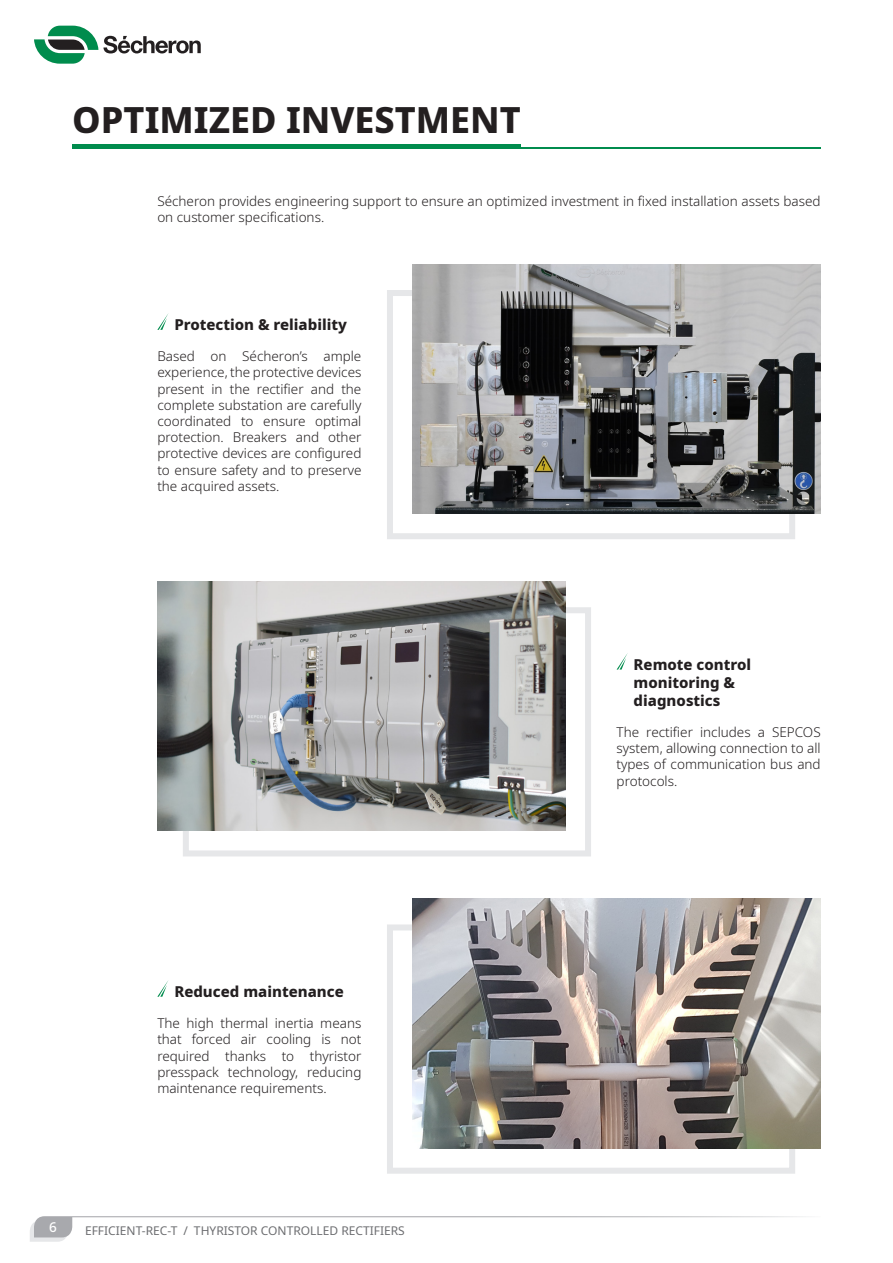
<style>
.page{position:relative;width:893px;height:1263px;background:#fff}
.page>*{position:absolute;margin:0;border:0;box-sizing:border-box;transform-origin:0 0}
.Title_H1{font:800 36px "Noto Sans";color:#231f20}
.Title_H3{font:800 15px "Noto Sans";color:#231f20}
.t1{font:300 13.5px/16.2px "Noto Sans";color:#231f20;text-align:justify}
.t2{font:500 13.5px "Noto Sans";color:#fff}
.t3{font:12px "Noto Sans";color:#6c6d70}
</style>
<div class="page">
<svg style="left:34px;top:26px;width:167px;height:38px"></svg>
<svg style="left:30px;top:1216px;width:776px;height:26px"></svg>
<hr style="left:72px;top:148px;width:749px;height:1px;background:#008c4d">
<hr style="left:72px;top:145px;width:449px;height:4px;background:#008c4d">
<svg style="left:157px;top:313px;width:12px;height:17px"></svg>
<div style="left:387px;top:290px;width:408px;height:249px;border:6px solid #e6e7e9"></div>
<img style="left:412px;top:264px;width:409px;height:250px">
<svg style="left:617px;top:653px;width:11px;height:16px"></svg>
<div style="left:183px;top:607px;width:408px;height:249px;border:6px solid #e6e7e9"></div>
<img style="left:157px;top:582px;width:409px;height:249px">
<svg style="left:157px;top:980px;width:12px;height:17px"></svg>
<div style="left:387px;top:924px;width:408px;height:250px;border:6px solid #e6e7e9"></div>
<img style="left:412px;top:899px;width:409px;height:249px">
<p class="Title_H1" style="left:72px;top:93px;width:450px">OPTIMIZED INVESTMENT</p>
<p class="t1" style="left:157px;top:193px;width:665px">Sécheron provides engineering support to ensure an optimized investment in fixed installation assets based on customer specifications.</p>
<p class="Title_H3" style="left:174px;top:313px;width:174px">Protection &amp; reliability</p>
<p class="t1" style="left:157px;top:349px;width:206px">Based on Sécheron’s ample experience, the protective devices present in the rectifier and the complete substation are carefully coordinated to ensure optimal protection. Breakers and other protective devices are configured to ensure safety and to preserve the acquired assets.</p>
<p class="Title_H3" style="left:174px;top:980px;width:171px">Reduced maintenance</p>
<p class="t1" style="left:157px;top:1015px;width:206px">The high thermal inertia means that forced air cooling is not required thanks to thyristor presspack technology, reducing maintenance requirements.</p>
<p class="t2" style="left:49px;top:1217px;width:9px">6</p>
<p class="t3" style="left:85px;top:1222px;width:201px">EFFICIENT-REC-T / THYRISTOR CONTR</p>
<p class="t3" style="left:301px;top:1222px;width:48px">OLLED RECTIFIER</p>
<p class="t3" style="left:398px;top:1222px;width:8px">S</p>
<p class="Title_H3" style="left:634px;top:653px;width:119px">Remote control</p>
<p class="Title_H3" style="left:634px;top:671px;width:103px">monitoring &amp;</p>
<p class="Title_H3" style="left:634px;top:689px;width:88px">diagnostics</p>
<p class="t1" style="left:617px;top:724px;width:206px">The rectifier includes a SEPCOS system, allowing connection to all types of communication bus and protocols.</p>
</div>
